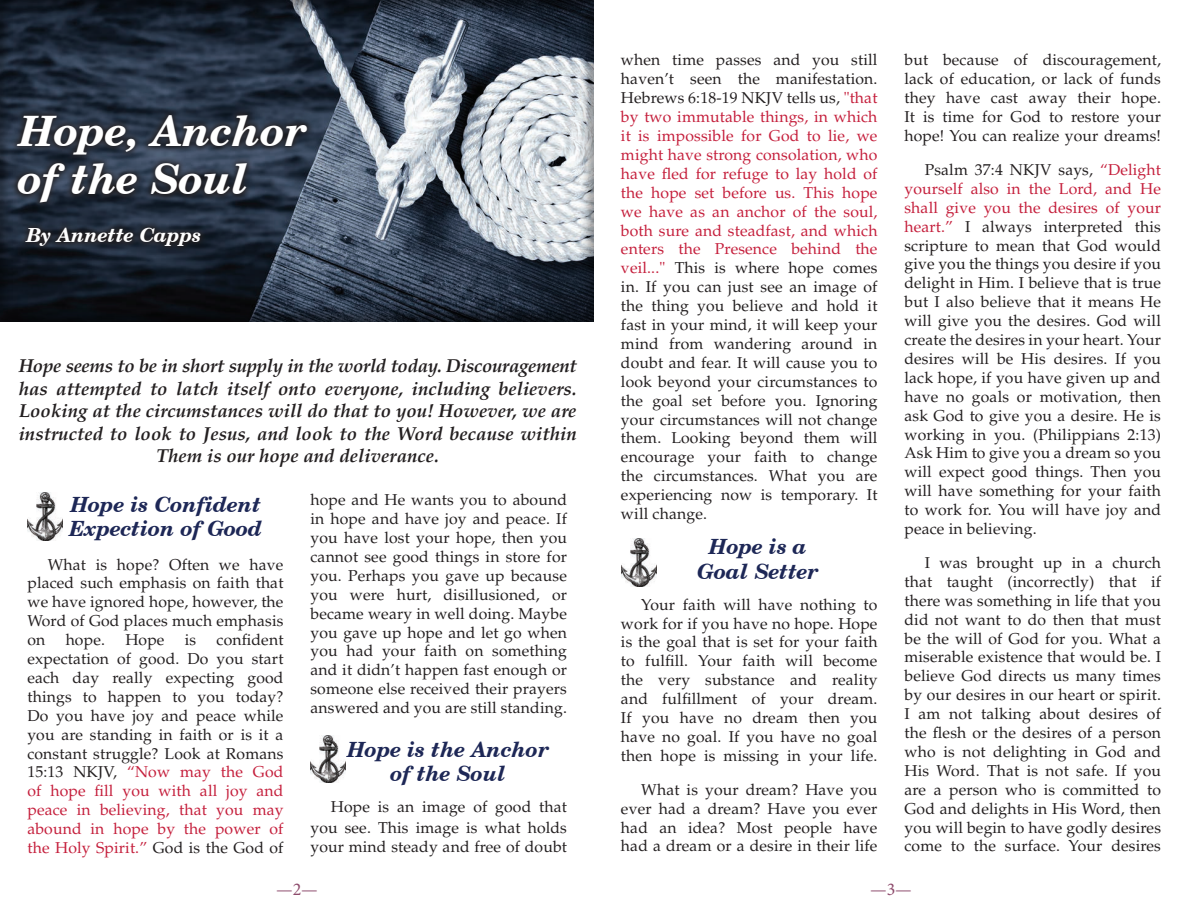
<style>
.page{position:relative;width:1188px;height:918px;background:#fff}
.page>*{position:absolute;margin:0;border:0;box-sizing:border-box;transform-origin:0 0}
.t1{font:italic 700 42px/48px "Century Schlbk Cyrillic BT";color:#fff}
.t2{font:italic 700 21px/24px "Century Schlbk Cyrillic BT";color:#1d2756;text-align:center}
.t3{font:italic 700 19.5px "Century Schlbk Cyrillic BT";color:#fff}
.t4{font:italic 700 18.75px/22.5px "Palatino LT Std";color:#231f20;text-align:center}
.t5{font:18px "Minion Pro";color:#8d4a6b}
.t6{font:15.75px/18.9px "Palatino LT Std";letter-spacing:.01em;color:#231f20;text-align:justify}
.s1{color:#c51f3c}
</style>
<div class="page">
<div style="left:0;top:0;width:595px;height:322px;background:#231f20;opacity:.5"></div>
<svg style="left:10px;top:108px;width:304px;height:102px;background:#2a323f"></svg>
<svg style="left:18px;top:221px;width:189px;height:32px;background:#202631"></svg>
<img style="left:621px;top:539px;width:35px;height:47px">
<img style="left:27px;top:492px;width:35px;height:48px">
<img style="left:310px;top:735px;width:36px;height:48px">
<h1 class="t1" style="left:19px;top:106px;width:291px">Hope, Anchor of the Soul</h1>
<p class="t3" style="left:26px;top:223px;width:177px">By Annette Capps</p>
<p class="t4" style="left:19px;top:355px;width:560px">Hope seems to be in short supply in the world today. Discouragement has attempted to latch itself onto everyone, including believers.<br>Looking at the circumstances will do that to you! However, we are instructed to look to Jesus, and look to the Word because within Them is our hope and deliverance.</p>
<h2 class="t2" style="left:69px;top:492px;width:195px;text-align:left">Hope is Confident<br>Expection of Good</h2>
<p class="t6" style="left:27px;top:555px;width:258px;text-indent:20px">What is hope? Often we have placed such emphasis on faith that we have ignored hope, however, the Word of God places much emphasis on</p>
<p class="t6" style="left:27px;top:631px;width:258px;text-indent:189px">confident expectation of good. Do you start each day really expecting good things to happen to you today?<br>Do you have joy and peace while you are standing in faith or is it a constant struggle? Look at Romans 15:13 NKJV, <span class="s1">“Now may the God of hope fill you with all joy and peace in believing, that you may abound in hope by the power of the Holy Spirit.”</span> God is the God of</p>
<p class="t6" style="left:66px;top:631px;width:41px">hope.</p>
<p class="t6" style="left:125px;top:631px;width:41px">Hope</p>
<p class="t6" style="left:185px;top:631px;width:13px">is</p>
<p class="t6" style="left:310px;top:491px;width:258px">hope and He wants you to abound in hope and have joy and peace. If you have lost your hope, then you cannot see good things in store for you. Perhaps you gave up because you were hurt, disillusioned, or became weary in well doing. Maybe you gave up hope and let go when you had your faith on something and it didn’t happen fast enough or someone else received their prayers answered and you are still standing.</p>
<h2 class="t2" style="left:347px;top:737px;width:204px">Hope is the Anchor of the Soul</h2>
<p class="t6" style="left:310px;top:797px;width:258px;line-height:21px;text-align:right">Hope is an image of good that you see. This image is what holds</p>
<p class="t6" style="left:310px;top:838px;width:258px">your mind steady and free of doubt</p>
<p class="t6" style="left:621px;top:51px;width:258px">when time passes and you still haven’t seen the manifestation.<br>Hebrews 6:18-19 NKJV tells us, <span class="s1">"that by two immutable things, in which it is impossible for God to lie, we might have strong consolation, who have fled for refuge to lay hold of the hope set before us. This hope we have as an anchor of the soul, both sure and steadfast, and which enters the Presence behind the veil..."</span> This is where hope comes in. If you can just see an image of the thing you believe and hold it fast in your mind, it will keep your mind from wandering around in doubt and fear. It will cause you to look beyond your circumstances to the goal set before you. Ignoring your circumstances will not change them. Looking beyond them will encourage your faith to change the circumstances. What you are experiencing now is temporary. It will change.</p>
<h2 class="t2" style="left:697px;top:533px;width:123px;line-height:25.2px">Hope is a<br>Goal Setter</h2>
<p class="t6" style="left:621px;top:595px;width:258px;text-indent:20px">Your faith will have nothing to work for if you have no hope. Hope is the goal that is set for your faith to fulfill. Your faith will become the very substance and reality and fulfillment of your dream.<br>If you have no dream then you have no goal. If you have no goal then hope is missing in your life.</p>
<p class="t6" style="left:621px;top:780px;width:258px;text-indent:20px">What is your dream? Have you ever had a dream? Have you ever had an idea? Most people have had a dream or a desire in their life</p>
<p class="t6" style="left:904px;top:51px;width:258px">but because of discouragement, lack of education, or lack of funds they have cast away their hope.<br>It is time for God to restore your hope! You can realize your dreams!</p>
<p class="t6" style="left:904px;top:160px;width:258px;text-indent:20px">Psalm 37:4 NKJV says, <span class="s1">“Delight yourself also in the Lord, and He shall give you the desires of your heart.”</span> I always interpreted this scripture to mean that God would give you the things you desire if you delight in Him. I believe that is true but I also believe that it means He will give you the desires. God will create the desires in your heart. Your desires will be His desires. If you lack hope, if you have given up and have no goals or motivation, then ask God to give you a desire. He is working in you. (Philippians 2:13)<br>Ask Him to give you a dream so you will expect good things. Then you will have something for your faith to work for. You will have joy and peace in believing.</p>
<p class="t6" style="left:904px;top:553px;width:258px;text-indent:20px">I was brought up in a church that taught (incorrectly) that if there was something in life that you did not want to do then that must be the will of God for you. What a miserable existence that would be. I believe God directs us many times by our desires in our heart or spirit.<br>I am not talking about desires of the flesh or the desires of a person who is not delighting in God and His Word. That is not safe. If you are a person who is committed to God and delights in His Word, then you will begin to have godly desires come to the surface. Your desires</p>
<p class="t5" style="left:276px;top:878px;width:43px">—2—</p>
<p class="t5" style="left:870px;top:878px;width:43px">—3—</p>
</div>
